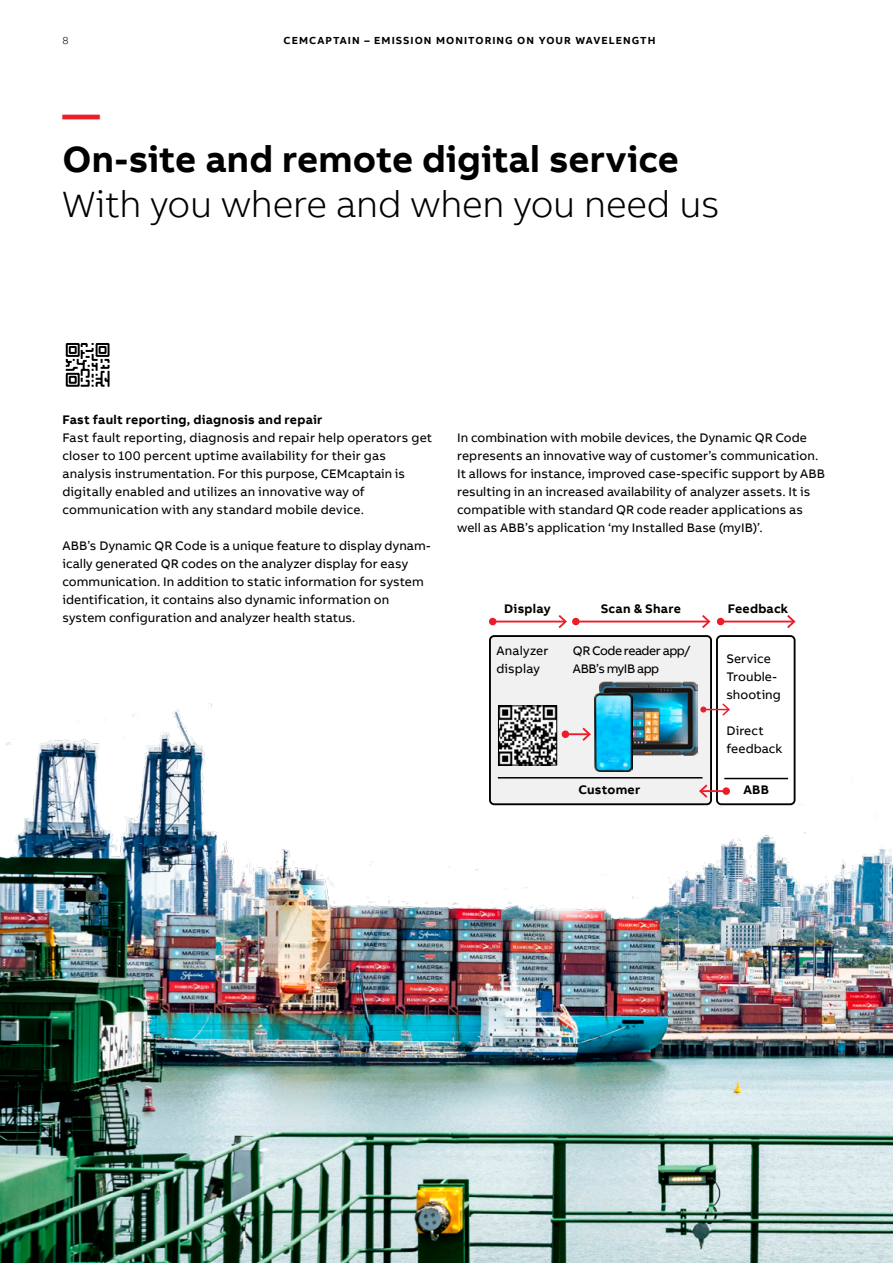
<style>
.page{position:relative;width:893px;height:1263px;background:#fff}
.page>*{position:absolute;margin:0;border:0;box-sizing:border-box;transform-origin:0 0}
.t1{font:700 37.5px "AB Bvoice";color:#000}
.t2{font:300 37.5px "AB Bvoice";letter-spacing:-.005em;color:#000}
.t3{font:700 37.5px "AB Bvoice";color:#ed1c29}
.t4{font:12.75px/18px "AB Bvoice";letter-spacing:.005em;color:#000}
.t5{font:700 12.75px "AB Bvoice";letter-spacing:.02em;color:#000}
.t6{font:12.75px/18px "AB Bvoice";letter-spacing:-.035em;color:#000}
.t7{font:700 10.5px "AB Bvoice";letter-spacing:.1em;color:#000}
.t8{font:300 10.5px "AB Bvoice";color:#000}
</style>
<div class="page">
<img style="left:0;top:666px;width:893px;height:597px">
<svg style="left:65px;top:343px;width:45px;height:44px"></svg>
<hr style="left:493px;top:621px;width:73px;height:1px;background:#ed1c29">
<div style="left:489px;top:618px;width:7px;height:7px;background:#ed1c29;border-radius:50%"></div>
<svg style="left:556px;top:615px;width:11px;height:13px"></svg>
<hr style="left:576px;top:621px;width:133px;height:1px;background:#ed1c29">
<div style="left:572px;top:618px;width:8px;height:7px;background:#ed1c29;border-radius:50%"></div>
<svg style="left:700px;top:615px;width:11px;height:13px"></svg>
<hr style="left:721px;top:621px;width:73px;height:1px;background:#ed1c29">
<div style="left:717px;top:618px;width:7px;height:7px;background:#ed1c29;border-radius:50%"></div>
<svg style="left:785px;top:615px;width:11px;height:13px"></svg>
<div style="left:717px;top:636px;width:78px;height:168px;background:#fff;border-radius:4px"></div>
<div style="left:716px;top:635px;width:79px;height:170px;border:2px solid #000;border-radius:4px"></div>
<div style="left:490px;top:636px;width:221px;height:168px;background:#f1f1f2;border-radius:4px"></div>
<div style="left:489px;top:635px;width:223px;height:170px;border:2px solid #000;border-radius:4px"></div>
<img style="left:500px;top:707px;width:55px;height:56px">
<div style="left:498px;top:705px;width:59px;height:60px;border:1px solid #000"></div>
<img style="left:599px;top:681px;width:98px;height:75px">
<hr style="left:565px;top:733px;width:24px;height:2px;background:#ed1c29">
<div style="left:562px;top:730px;width:7px;height:8px;background:#ed1c29;border-radius:50%"></div>
<svg style="left:580px;top:727px;width:11px;height:14px"></svg>
<img style="left:595px;top:694px;width:37px;height:78px">
<svg style="left:700px;top:702px;width:30px;height:15px"></svg>
<hr style="left:498px;top:777px;width:204px;height:1px;background:#000">
<hr style="left:724px;top:778px;width:64px;height:1px;background:#000">
<hr style="left:700px;top:790px;width:26px;height:2px;background:#ed1c29">
<div style="left:722px;top:787px;width:8px;height:8px;background:#ed1c29;border-radius:50%"></div>
<svg style="left:699px;top:784px;width:10px;height:14px"></svg>
<p class="t8" style="left:62px;top:34px;width:8px">8</p>
<p class="t7" style="left:283px;top:33px;width:374px">CEMCAPTAIN – EMISSION MONITORING ON YOUR WAVELENGTH</p>
<h1 class="t3" style="left:62px;top:90px;width:39px">—</h1>
<h1 class="t1" style="left:62px;top:135px;width:618px">On-site and remote digital service</h1>
<h1 class="t2" style="left:62px;top:182px;width:659px">With you where and when you need us</h1>
<p class="t5" style="left:62px;top:411px;width:261px">Fast fault reporting, diagnosis and repair</p>
<p class="t4" style="left:62px;top:429px;width:371px">Fast fault reporting, diagnosis and repair help operators get closer to 100 percent uptime availability for their gas analysis instrumentation. For this purpose, CEMcaptain is digitally enabled and utilizes an innovative way of communication with any standard mobile device.</p>
<p class="t4" style="left:62px;top:537px;width:370px">ABB’s Dynamic QR Code is a unique feature to display dynam&shy;ically generated QR codes on the analyzer display for easy communication. In addition to static information for system identification, it contains also dynamic information on system configuration and analyzer health status.</p>
<p class="t4" style="left:457px;top:429px;width:369px">In combination with mobile devices, the Dynamic QR Code represents an innovative way of customer’s communication.<br>It allows for instance, improved case-specific support by ABB resulting in an increased availability of analyzer assets. It is compatible with standard QR code reader applications as well as ABB’s application ‘my Installed Base (myIB)’.</p>
<p class="t5" style="left:504px;top:601px;width:48px">Display</p>
<p class="t5" style="left:601px;top:601px;width:82px">Scan &amp; Share</p>
<p class="t5" style="left:728px;top:601px;width:62px">Feedback</p>
<p class="t4" style="left:496px;top:642px;width:54px">Analyzer display</p>
<p class="t6" style="left:573px;top:642px;width:119px">QR Code reader app/<br>ABB’s myIB app</p>
<p class="t4" style="left:726px;top:649px;width:56px">Service<br>Trouble&shy;shooting</p>
<p class="t4" style="left:726px;top:721px;width:57px">Direct feedback</p>
<p class="t5" style="left:578px;top:782px;width:63px">Customer</p>
<p class="t5" style="left:743px;top:782px;width:27px">ABB</p>
</div>
